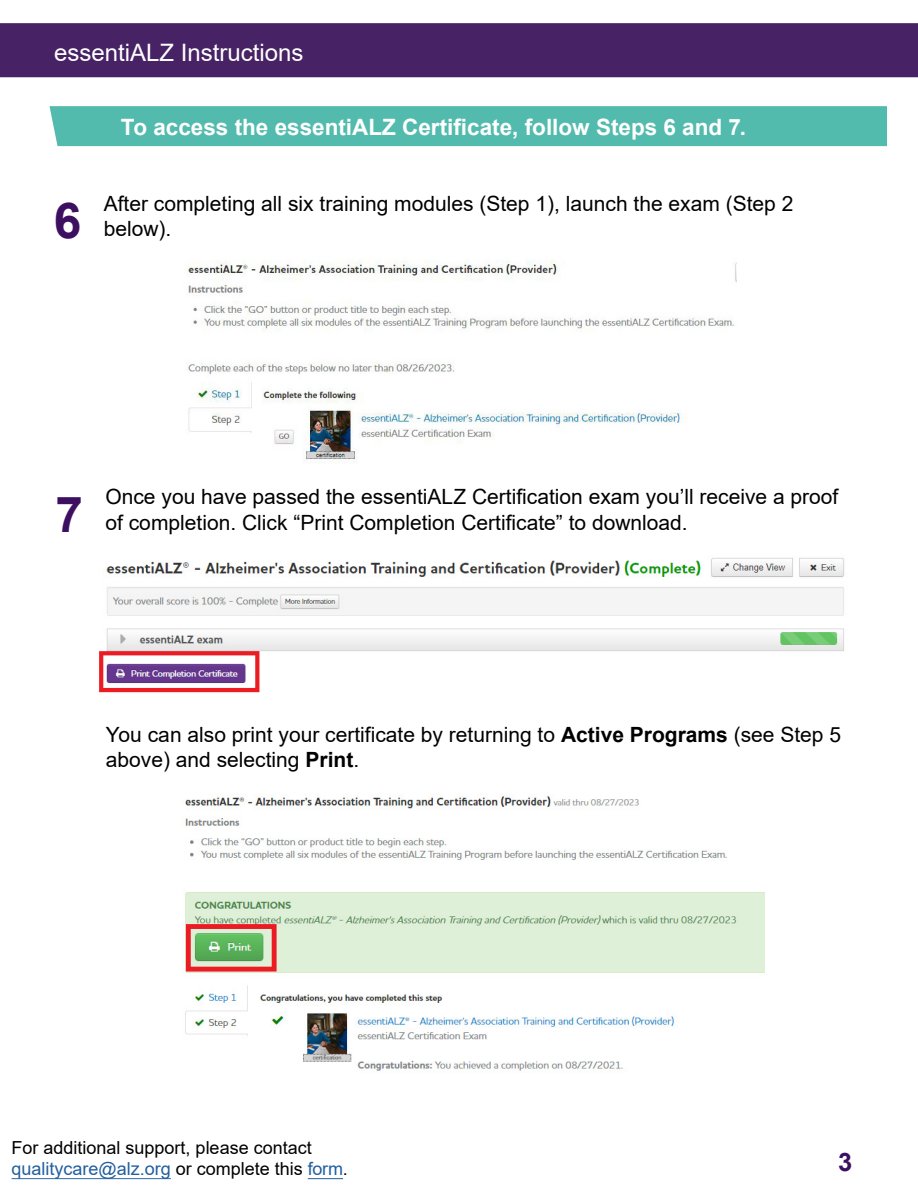
<style>
.page{position:relative;width:918px;height:1188px;background:#fff}
.page>*{position:absolute;margin:0;border:0;box-sizing:border-box;transform-origin:0 0}
.t1{font:700 49.5px "Arial";color:#3d0f61}
.t2{font:700 25.5px "Arial";color:#3d0f61}
.t3{font:24px "Arial";color:#fff}
.t4{font:700 22.5px "Arial";color:#fff}
.t5{font:21px/25.2px "Arial";color:#000}
.t6{font:18px/21.6px "Arial";color:#000}
.s1{font-weight:700}
.s2{color:#215e9e}
</style>
<div class="page">
<div style="left:0;top:23px;width:918px;height:54px;background:#472265"></div>
<div style="left:50px;top:106px;width:837px;height:40px;background:#52bbad"></div>
<img style="left:186px;top:260px;width:550px;height:201px">
<hr style="left:308px;top:1178px;width:35px;height:1px;background:#215e9e">
<hr style="left:12px;top:1178px;width:159px;height:1px;background:#215e9e">
<img style="left:183px;top:795px;width:582px;height:276px">
<img style="left:99px;top:557px;width:745px;height:136px">
<p class="t3" style="left:54px;top:36px;width:251px">essentiALZ Instructions</p>
<p class="t4" style="left:121px;top:111px;width:627px">To access the essentiALZ Certificate, follow Steps 6 and 7.</p>
<h1 class="t1" style="left:54px;top:186px;width:29px">6</h1>
<p class="t5" style="left:104px;top:191px;width:691px">After completing all six training modules (Step 1), launch the exam (Step 2 below).</p>
<h1 class="t1" style="left:56px;top:480px;width:29px">7</h1>
<p class="t5" style="left:105px;top:484px;width:734px">Once you have passed the essentiALZ Certification exam you’ll receive a proof of completion. Click “Print Completion Certificate” to download.</p>
<p class="t5" style="left:106px;top:721px;width:737px">You can also print your certificate by returning to <span class="s1">Active Programs</span> (see Step 5 above) and selecting <span class="s1">Print</span>.</p>
<p class="t6" style="left:12px;top:1137px;width:338px">For additional support, please contact <span class="s2">qualitycare@alz.org</span> or complete this <span class="s2">form</span>.</p>
<p class="t2" style="left:838px;top:1144px;width:16px">3</p>
</div>
